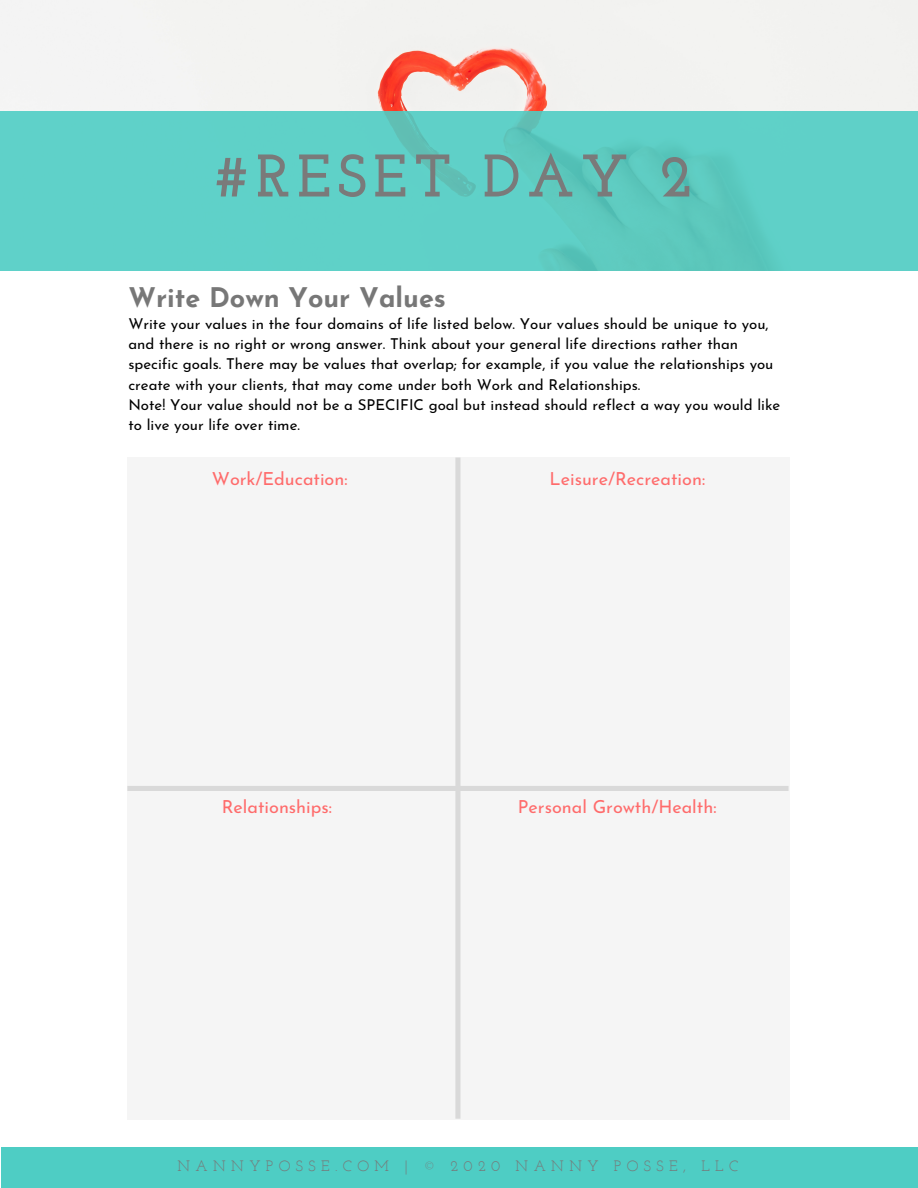
<style>
.page{position:relative;width:918px;height:1188px;background:#fff}
.page>*{position:absolute;margin:0;border:0;box-sizing:border-box;transform-origin:0 0}
.t1{font:700 60px "Josefin Slab";letter-spacing:.11em;color:#7a7a7a}
.t2{font:700 27px "Josefin Sans";color:#777}
.t3{font:18px "Josefin Sans";color:#ff6b6b}
.t4{font:15px/20.2px "Josefin Sans";color:#000}
.t5{font:15px "Josefin Slab";letter-spacing:.36em;color:#777}
</style>
<div class="page">
<div style="left:0;top:0;width:918px;height:111px;background:#f3f2f0"></div>
<div style="left:0;top:111px;width:918px;height:160px;background:linear-gradient(to right,#5fd1c9,#5dccc3)"></div>
<div style="left:1px;top:1147px;width:917px;height:41px;background:#4ecdc4"></div>
<div style="left:127px;top:458px;width:662px;height:661px;background:#f5f5f5"></div>
<p class="t1" style="left:215px;top:151px;width:477px">#RESET DAY 2</p>
<p class="t2" style="left:128px;top:287px;width:319px">Write Down Your Values</p>
<p class="t4" style="left:128px;top:315px;width:647px">Write your values in the four domains of life listed below. Your values should be unique to you, and there is no right or wrong answer. Think about your general life directions rather than specific goals. There may be values that overlap; for example, if you value the relationships you create with your clients, that may come under both Work and Relationships.</p>
<p class="t4" style="left:128px;top:396px;width:653px">Note! Your value should not be a SPECIFIC goal but instead should reflect a way you would like to live your life over time.</p>
<p class="t3" style="left:212px;top:471px;width:137px">Work/Education:</p>
<p class="t3" style="left:550px;top:471px;width:157px">Leisure/Recreation:</p>
<p class="t3" style="left:222px;top:800px;width:112px">Relationships:</p>
<p class="t3" style="left:518px;top:800px;width:200px">Personal Growth/Health:</p>
<p class="t5" style="left:178px;top:1160px;width:562px">NANNYPOSSE.COM | © 2020 NANNY POSSE, LLC</p>
</div>
